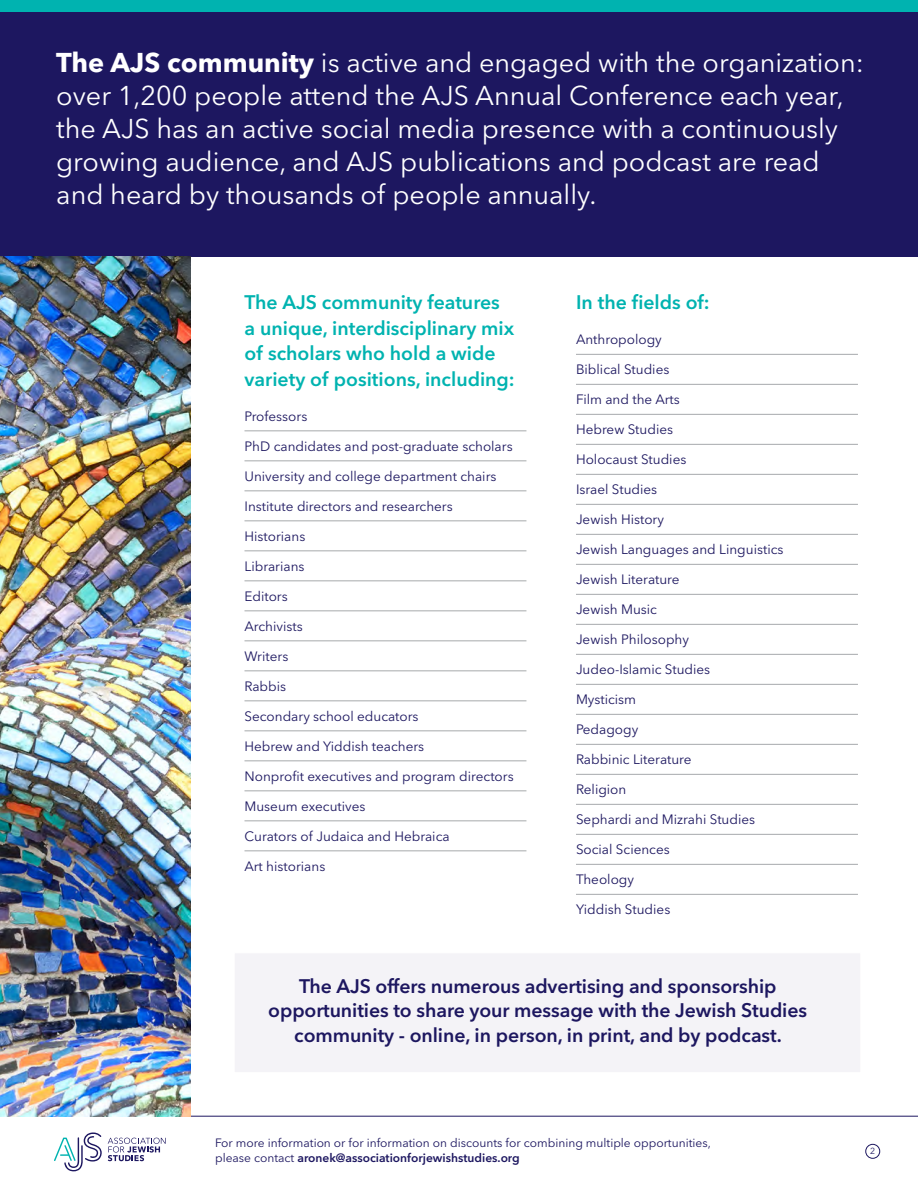
<style>
.page{position:relative;width:918px;height:1188px;background:#fff}
.page>*{position:absolute;margin:0;border:0;box-sizing:border-box;transform-origin:0 0}
.t1{font:27px/33px "Avenir Next LT Pro";color:#fff}
.t2{font:600 19.5px/24px "Avenir Next LT Pro";letter-spacing:-.005em;color:#1d1760;text-align:center}
.t3{font:600 19.5px/25.5px "Avenir Next LT Pro";color:#00b3b0}
.t4{font:13.5px "Avenir Next LT Pro";color:#1d1760}
.t5{font:12px/15px "Avenir Next LT Pro";color:#1d1760}
.t6{font:8.7px "Avenir Next LT Pro";color:#1d1760}
.s1{font-weight:700}
.s2{font-weight:600}
</style>
<div class="page">
<svg style="left:108px;top:1138px;width:58px;height:23px"></svg>
<svg style="left:54px;top:1132px;width:48px;height:39px"></svg>
<hr style="left:0;top:1116px;width:918px;height:1px;background:#1d1760">
<div style="left:866px;top:1144px;width:14px;height:14px;border:1px solid #1d1760;border-radius:50%"></div>
<div style="left:234px;top:953px;width:627px;height:120px;background:#f4f3f7"></div>
<div style="left:0;top:0;width:918px;height:256px;background:#1d1760"></div>
<hr style="left:244px;top:431px;width:282px;height:1px;background:#a7a9ac">
<hr style="left:244px;top:461px;width:282px;height:1px;background:#a7a9ac">
<hr style="left:244px;top:491px;width:282px;height:1px;background:#a7a9ac">
<hr style="left:244px;top:521px;width:282px;height:1px;background:#a7a9ac">
<hr style="left:244px;top:551px;width:282px;height:1px;background:#a7a9ac">
<hr style="left:244px;top:581px;width:282px;height:1px;background:#a7a9ac">
<hr style="left:244px;top:611px;width:282px;height:1px;background:#a7a9ac">
<hr style="left:244px;top:641px;width:282px;height:1px;background:#a7a9ac">
<hr style="left:244px;top:671px;width:282px;height:1px;background:#a7a9ac">
<hr style="left:244px;top:701px;width:282px;height:1px;background:#a7a9ac">
<hr style="left:244px;top:731px;width:282px;height:1px;background:#a7a9ac">
<hr style="left:244px;top:761px;width:282px;height:1px;background:#a7a9ac">
<hr style="left:244px;top:791px;width:282px;height:1px;background:#a7a9ac">
<hr style="left:244px;top:821px;width:282px;height:1px;background:#a7a9ac">
<hr style="left:244px;top:851px;width:282px;height:1px;background:#a7a9ac">
<hr style="left:576px;top:354px;width:282px;height:1px;background:#a7a9ac">
<hr style="left:576px;top:384px;width:282px;height:1px;background:#a7a9ac">
<hr style="left:576px;top:414px;width:282px;height:1px;background:#a7a9ac">
<hr style="left:576px;top:444px;width:282px;height:1px;background:#a7a9ac">
<hr style="left:576px;top:474px;width:282px;height:1px;background:#a7a9ac">
<hr style="left:576px;top:504px;width:282px;height:1px;background:#a7a9ac">
<hr style="left:576px;top:534px;width:282px;height:1px;background:#a7a9ac">
<hr style="left:576px;top:564px;width:282px;height:1px;background:#a7a9ac">
<hr style="left:576px;top:594px;width:282px;height:1px;background:#a7a9ac">
<hr style="left:576px;top:624px;width:282px;height:1px;background:#a7a9ac">
<hr style="left:576px;top:654px;width:282px;height:1px;background:#a7a9ac">
<hr style="left:576px;top:684px;width:282px;height:1px;background:#a7a9ac">
<hr style="left:576px;top:714px;width:282px;height:1px;background:#a7a9ac">
<hr style="left:576px;top:744px;width:282px;height:1px;background:#a7a9ac">
<hr style="left:576px;top:774px;width:282px;height:1px;background:#a7a9ac">
<hr style="left:576px;top:804px;width:282px;height:1px;background:#a7a9ac">
<hr style="left:576px;top:834px;width:282px;height:1px;background:#a7a9ac">
<hr style="left:576px;top:864px;width:282px;height:1px;background:#a7a9ac">
<hr style="left:576px;top:894px;width:282px;height:1px;background:#a7a9ac">
<div style="left:0;top:0;width:918px;height:11px;background:#00b3b0"></div>
<img style="left:0;top:256px;width:190px;height:860px">
<h1 class="t1" style="left:56px;top:46px;width:809px"><span class="s1">The AJS community</span> is active and engaged with the organization: over 1,200 people attend the AJS Annual Conference each year, the AJS has an active social media presence with a continuously growing audience, and AJS publications and podcast are read and heard by thousands of people annually.</h1>
<h1 class="t3" style="left:245px;top:290px;width:272px">The AJS community features a unique, interdisciplinary mix of scholars who hold a wide variety of positions, including:</h1>
<h1 class="t4" style="left:244px;top:408px;width:64px">Professors</h1>
<h1 class="t4" style="left:244px;top:438px;width:270px">PhD candidates and post-graduate scholars</h1>
<h1 class="t4" style="left:244px;top:468px;width:254px">University and college department chairs</h1>
<h1 class="t4" style="left:244px;top:498px;width:210px">Institute directors and researchers</h1>
<h1 class="t4" style="left:244px;top:528px;width:62px">Historians</h1>
<h1 class="t4" style="left:244px;top:558px;width:62px">Librarians</h1>
<h1 class="t4" style="left:244px;top:588px;width:45px">Editors</h1>
<h1 class="t4" style="left:244px;top:618px;width:60px">Archivists</h1>
<h1 class="t4" style="left:244px;top:648px;width:45px">Writers</h1>
<h1 class="t4" style="left:244px;top:678px;width:43px">Rabbis</h1>
<h1 class="t4" style="left:244px;top:708px;width:176px">Secondary school educators</h1>
<h1 class="t4" style="left:244px;top:738px;width:181px">Hebrew and Yiddish teachers</h1>
<h1 class="t4" style="left:244px;top:768px;width:271px">Nonprofit executives and program directors</h1>
<h1 class="t4" style="left:244px;top:798px;width:123px">Museum executives</h1>
<h1 class="t4" style="left:244px;top:828px;width:207px">Curators of Judaica and Hebraica</h1>
<h1 class="t4" style="left:244px;top:858px;width:82px">Art historians</h1>
<h1 class="t3" style="left:576px;top:290px;width:135px">In the fields of:</h1>
<h1 class="t4" style="left:576px;top:332px;width:87px">Anthropology</h1>
<h1 class="t4" style="left:576px;top:362px;width:95px">Biblical Studies</h1>
<h1 class="t4" style="left:576px;top:392px;width:105px">Film and the Arts</h1>
<h1 class="t4" style="left:576px;top:422px;width:99px">Hebrew Studies</h1>
<h1 class="t4" style="left:576px;top:452px;width:112px">Holocaust Studies</h1>
<h1 class="t4" style="left:576px;top:482px;width:83px">Israel Studies</h1>
<h1 class="t4" style="left:576px;top:512px;width:90px">Jewish History</h1>
<h1 class="t4" style="left:576px;top:542px;width:209px">Jewish Languages and Linguistics</h1>
<h1 class="t4" style="left:576px;top:572px;width:105px">Jewish Literature</h1>
<h1 class="t4" style="left:576px;top:602px;width:82px">Jewish Music</h1>
<h1 class="t4" style="left:576px;top:632px;width:115px">Jewish Philosophy</h1>
<h1 class="t4" style="left:576px;top:662px;width:136px">Judeo-Islamic Studies</h1>
<h1 class="t4" style="left:576px;top:692px;width:62px">Mysticism</h1>
<h1 class="t4" style="left:576px;top:722px;width:64px">Pedagogy</h1>
<h1 class="t4" style="left:576px;top:752px;width:117px">Rabbinic Literature</h1>
<h1 class="t4" style="left:576px;top:782px;width:52px">Religion</h1>
<h1 class="t4" style="left:576px;top:812px;width:181px">Sephardi and Mizrahi Studies</h1>
<h1 class="t4" style="left:576px;top:842px;width:95px">Social Sciences</h1>
<h1 class="t4" style="left:576px;top:872px;width:60px">Theology</h1>
<h1 class="t4" style="left:576px;top:902px;width:96px">Yiddish Studies</h1>
<h1 class="t2" style="left:268px;top:975px;width:540px">The AJS offers numerous advertising and sponsorship opportunities to share your message with the Jewish Studies community - online, in person, in print, and by podcast.</h1>
<p class="t5" style="left:215px;top:1136px;width:497px">For more information or for information on discounts for combining multiple opportunities, please contact <span class="s2">aronek@associationforjewishstudies.org</span></p>
<p class="t6" style="left:870px;top:1146px;width:7px">2</p>
</div>
